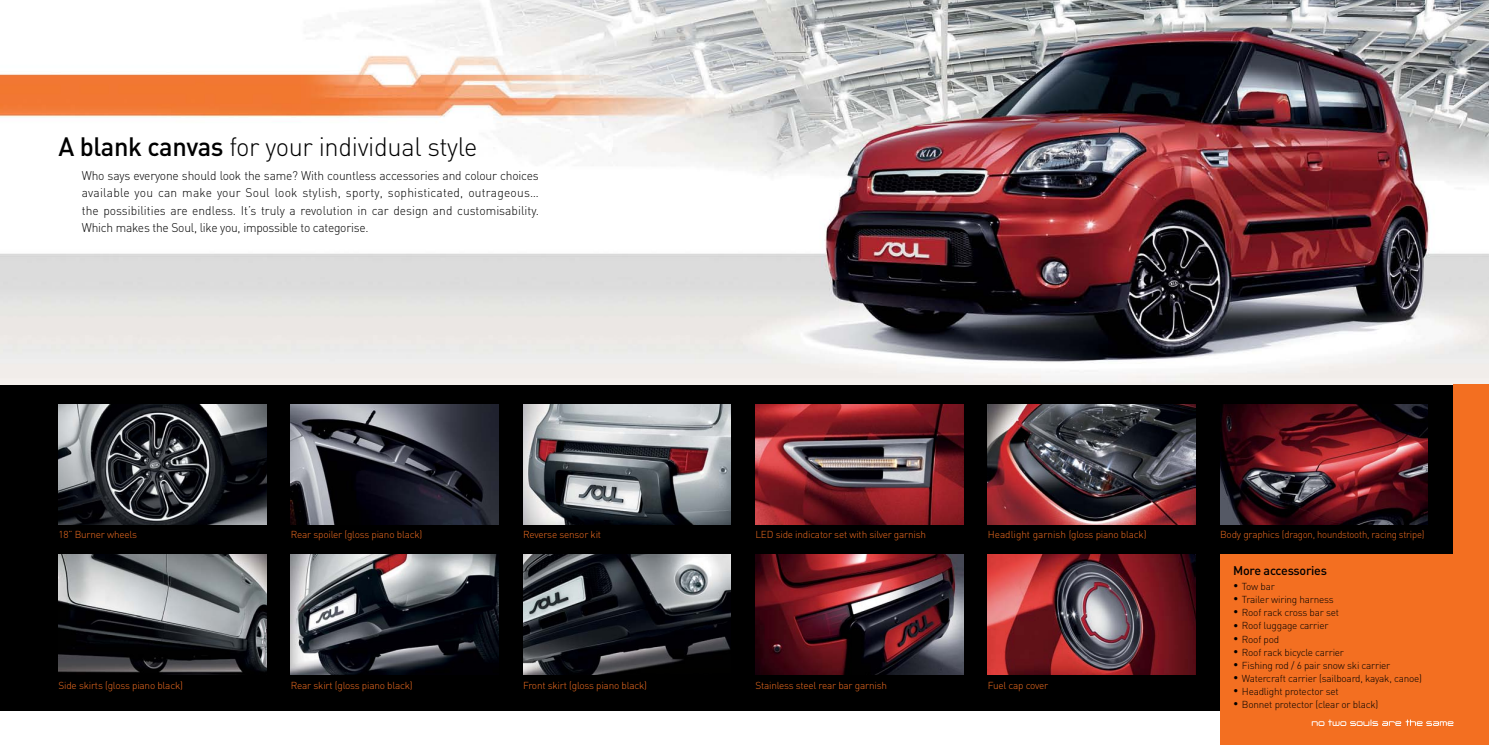
<style>
.page{position:relative;width:1489px;height:745px;background:#fff}
.page>*{position:absolute;margin:0;border:0;box-sizing:border-box;transform-origin:0 0}
.t1{font:300 26.25px "DIN";letter-spacing:-.015em;color:#000}
.t2{font:300 12.5px/17.5px "DIN";letter-spacing:-.02em;color:#000;text-align:justify;scale:.96 1}
.t3{font:500 12.5px "DIN";letter-spacing:-.02em;color:#000}
.t4{font:300 10px "DIN";letter-spacing:-.02em;color:#f36f21}
.t5{font:300 10px "DIN";letter-spacing:-.02em;color:#000}
.t6{font:300 10px "DIN";color:#f36f21}
.s1{font-weight:500}
</style>
<div class="page">
<img style="left:0;top:0;width:1488px;height:384px">
<div style="left:0;top:384px;width:1488px;height:325px;background:#000"></div>
<div style="left:1219px;top:554px;width:269px;height:190px;background:#f36f21"></div>
<img style="left:755px;top:554px;width:208px;height:119px">
<div style="left:1453px;top:384px;width:35px;height:360px;background:#f36f21"></div>
<img style="left:987px;top:554px;width:208px;height:119px">
<img style="left:58px;top:554px;width:208px;height:119px">
<img style="left:291px;top:404px;width:207px;height:120px">
<img style="left:291px;top:554px;width:207px;height:119px">
<img style="left:58px;top:404px;width:208px;height:120px">
<img style="left:523px;top:554px;width:207px;height:119px">
<img style="left:1220px;top:404px;width:207px;height:120px">
<img style="left:755px;top:404px;width:208px;height:120px">
<img style="left:987px;top:404px;width:208px;height:120px">
<img style="left:523px;top:404px;width:207px;height:120px">
<svg style="left:1311px;top:719px;width:142px;height:6px"></svg>
<h1 class="t1" style="left:58px;top:131px;width:420px"><span class="s1">A blank canvas</span> for your individual style</h1>
<p class="t2" style="left:82px;top:166px;width:477px">Who says everyone should look the same? With countless accessories and colour choices available you can make your Soul look stylish, sporty, sophisticated, outrageous… the possibilities are endless. It’s truly a revolution in car design and customisability.<br>Which makes the Soul, like you, impossible to categorise.</p>
<p class="t4" style="left:523px;top:528px;width:80px">Reverse sensor kit</p>
<p class="t6" style="left:987px;top:528px;width:160px">Headlight garnish (gloss piano black)</p>
<p class="t4" style="left:291px;top:528px;width:133px">Rear spoiler (gloss piano black)</p>
<p class="t4" style="left:58px;top:528px;width:80px">18” Burner wheels</p>
<p class="t4" style="left:755px;top:528px;width:172px">LED side indicator set with silver garnish</p>
<p class="t4" style="left:58px;top:678px;width:126px">Side skirts (gloss piano black)</p>
<p class="t4" style="left:755px;top:678px;width:133px">Stainless steel rear bar garnish</p>
<p class="t4" style="left:291px;top:678px;width:123px">Rear skirt (gloss piano black)</p>
<p class="t4" style="left:523px;top:678px;width:125px">Front skirt (gloss piano black)</p>
<p class="t4" style="left:987px;top:678px;width:62px">Fuel cap cover</p>
<p class="t4" style="left:1219px;top:528px;width:206px">Body graphics (dragon, houndstooth, racing stripe)</p>
<p class="t3" style="left:1232px;top:562px;width:95px">More accessories</p>
<p class="t5" style="left:1232px;top:580px;width:43px">• Tow bar</p>
<p class="t5" style="left:1232px;top:593px;width:102px">• Trailer wiring harness</p>
<p class="t5" style="left:1232px;top:606px;width:107px">• Roof rack cross bar set</p>
<p class="t5" style="left:1232px;top:619px;width:97px">• Roof luggage carrier</p>
<p class="t5" style="left:1232px;top:632px;width:48px">• Roof pod</p>
<p class="t5" style="left:1232px;top:645px;width:112px">• Roof rack bicycle carrier</p>
<p class="t5" style="left:1232px;top:658px;width:159px">• Fishing rod / 6 pair snow ski carrier</p>
<p class="t5" style="left:1232px;top:671px;width:190px">• Watercraft carrier (sailboard, kayak, canoe)</p>
<p class="t5" style="left:1232px;top:684px;width:107px">• Headlight protector set</p>
<p class="t5" style="left:1232px;top:698px;width:147px">• Bonnet protector (clear or black)</p>
</div>
